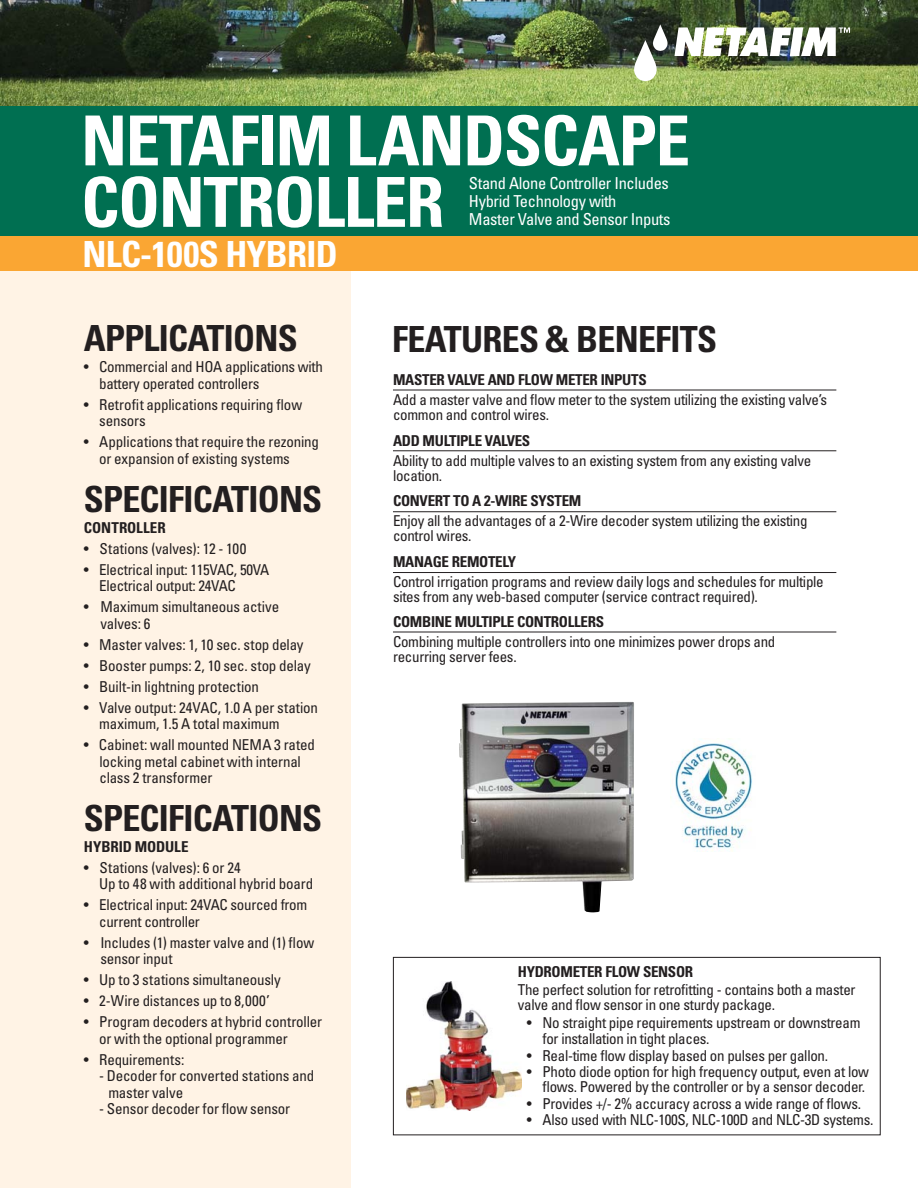
<style>
.page{position:relative;width:918px;height:1188px;background:#fff}
.page>*{position:absolute;margin:0;border:0;box-sizing:border-box;transform-origin:0 0}
.t1{font:700 condensed 69px/61.5px "Univers LT Std";letter-spacing:-.02em;color:#fff}
.t2{font:700 condensed 36px "Univers LT Std";letter-spacing:-.02em;color:#231f20}
.t3{font:700 condensed 36px "Univers LT Std";letter-spacing:-.02em;color:#fff}
.t4{font:condensed 16.5px/18px "Univers LT Std";letter-spacing:-.02em;color:#fff}
.t5{font:condensed 15px/16.5px "Univers LT Std";letter-spacing:-.02em;color:#231f20}
.t6{font:700 condensed 15px "Univers LT Std";letter-spacing:-.02em;color:#231f20}
.t7{font:700 condensed 15px "Univers LT Std";color:#231f20}
</style>
<div class="page">
<div style="left:0;top:252px;width:351px;height:936px;background:#fff3e5"></div>
<div style="left:0;top:234px;width:918px;height:37px;background:#faa633"></div>
<img style="left:0;top:0;width:918px;height:106px">
<div style="left:0;top:106px;width:918px;height:130px;background:#006f51"></div>
<img style="left:406px;top:982px;width:115px;height:128px">
<hr style="left:393px;top:390px;width:443px;height:1px;background:#231f20">
<hr style="left:393px;top:450px;width:443px;height:1px;background:#231f20">
<hr style="left:393px;top:511px;width:443px;height:1px;background:#231f20">
<hr style="left:393px;top:572px;width:443px;height:1px;background:#231f20">
<hr style="left:393px;top:632px;width:443px;height:1px;background:#231f20">
<div style="left:393px;top:957px;width:488px;height:178px;border:1px solid #231f20"></div>
<img style="left:459px;top:702px;width:175px;height:211px">
<img style="left:675px;top:738px;width:77px;height:113px">
<img style="left:675px;top:27px;width:175px;height:29px">
<svg style="left:634px;top:24px;width:34px;height:57px"></svg>
<h1 class="t1" style="left:81px;top:111px;width:611px">NETAFIM LANDSCAPE<br>CONTROLLER</h1>
<p class="t4" style="left:469px;top:175px;width:203px">Stand Alone Controller Includes<br>Hybrid Technology with<br>Master Valve and Sensor Inputs</p>
<h2 class="t3" style="left:82px;top:233px;width:257px">NLC-100S HYBRID</h2>
<h2 class="t2" style="left:84px;top:318px;width:215px">APPLICATIONS</h2>
<p class="t5" style="left:99px;top:360px;width:225px;text-indent:-15px">• Commercial and HOA applications with battery operated controllers</p>
<p class="t5" style="left:99px;top:397px;width:204px;text-indent:-15px">• Retrofit applications requiring flow sensors</p>
<p class="t5" style="left:99px;top:435px;width:221px;text-indent:-15px">• Applications that require the rezoning or expansion of existing systems</p>
<h2 class="t2" style="left:84px;top:478px;width:240px">SPECIFICATIONS</h2>
<p class="t7" style="left:84px;top:519px;width:83px">CONTROLLER</p>
<p class="t5" style="left:84px;top:541px;width:164px">• Stations (valves): 12 - 100</p>
<p class="t5" style="left:99px;top:562px;width:172px;text-indent:-15px">• Electrical input: 115VAC, 50VA<br>Electrical output: 24VAC</p>
<p class="t5" style="left:100px;top:599px;width:180px;text-indent:-17px">• Maximum simultaneous active valves: 6</p>
<p class="t5" style="left:84px;top:637px;width:221px">• Master valves: 1, 10 sec. stop delay</p>
<p class="t5" style="left:84px;top:658px;width:228px">• Booster pumps: 2, 10 sec. stop delay</p>
<p class="t5" style="left:84px;top:679px;width:177px">• Built-in lightning protection</p>
<p class="t5" style="left:99px;top:700px;width:220px;text-indent:-15px">• Valve output: 24VAC, 1.0 A per station maximum, 1.5 A total maximum</p>
<p class="t5" style="left:99px;top:737px;width:217px;text-indent:-16px">• Cabinet: wall mounted NEMA 3 rated locking metal cabinet with internal class 2 transformer</p>
<h2 class="t2" style="left:84px;top:797px;width:240px">SPECIFICATIONS</h2>
<p class="t6" style="left:84px;top:838px;width:106px">HYBRID MODULE</p>
<p class="t5" style="left:99px;top:860px;width:216px;text-indent:-15px">• Stations (valves): 6 or 24<br>Up to 48 with additional hybrid board</p>
<p class="t5" style="left:99px;top:897px;width:210px;text-indent:-15px">• Electrical input: 24VAC sourced from current controller</p>
<p class="t5" style="left:100px;top:935px;width:216px;text-indent:-17px">• Includes (1) master valve and (1) flow sensor input</p>
<p class="t5" style="left:84px;top:972px;width:199px">• Up to 3 stations simultaneously</p>
<p class="t5" style="left:84px;top:993px;width:188px">• 2-Wire distances up to 8,000’</p>
<p class="t5" style="left:99px;top:1014px;width:224px;text-indent:-15px">• Program decoders at hybrid controller or with the optional programmer</p>
<p class="t5" style="left:84px;top:1052px;width:102px">• Requirements:</p>
<p class="t5" style="left:108px;top:1068px;width:207px;text-indent:-9px">- Decoder for converted stations and master valve</p>
<p class="t5" style="left:99px;top:1101px;width:192px">- Sensor decoder for flow sensor</p>
<h2 class="t2" style="left:392px;top:318px;width:326px">FEATURES &amp; BENEFITS</h2>
<p class="t6" style="left:393px;top:371px;width:255px">MASTER VALVE AND FLOW METER INPUTS</p>
<p class="t5" style="left:393px;top:393px;width:436px;line-height:15px">Add a master valve and flow meter to the system utilizing the existing valve’s common and control wires.</p>
<p class="t6" style="left:393px;top:432px;width:139px">ADD MULTIPLE VALVES</p>
<p class="t5" style="left:393px;top:454px;width:420px;line-height:15px">Ability to add multiple valves to an existing system from any existing valve location.</p>
<p class="t6" style="left:393px;top:492px;width:190px">CONVERT TO A 2-WIRE SYSTEM</p>
<p class="t5" style="left:393px;top:514px;width:416px;line-height:15px">Enjoy all the advantages of a 2-Wire decoder system utilizing the existing control wires.</p>
<p class="t6" style="left:393px;top:553px;width:125px">MANAGE REMOTELY</p>
<p class="t5" style="left:393px;top:575px;width:432px;line-height:15px">Control irrigation programs and review daily logs and schedules for multiple sites from any web-based computer (service contract required).</p>
<p class="t6" style="left:393px;top:613px;width:213px">COMBINE MULTIPLE CONTROLLERS</p>
<p class="t5" style="left:393px;top:635px;width:384px;line-height:15px">Combining multiple controllers into one minimizes power drops and recurring server fees.</p>
<p class="t6" style="left:518px;top:963px;width:177px">HYDROMETER FLOW SENSOR</p>
<p class="t5" style="left:518px;top:983px;width:339px;line-height:15px">The perfect solution for retrofitting - contains both a master valve and flow sensor in one sturdy package.</p>
<p class="t5" style="left:543px;top:1015px;width:319px;text-indent:-16px">• No straight pipe requirements upstream or downstream for installation in tight places.</p>
<p class="t5" style="left:527px;top:1048px;width:303px">• Real-time flow display based on pulses per gallon.</p>
<p class="t5" style="left:527px;top:1065px;width:344px;line-height:15px;text-align:right">• Photo diode option for high frequency output, even at low flows. Powered by the controller or by a sensor decoder.</p>
<p class="t5" style="left:527px;top:1096px;width:336px">• Provides +/- 2% accuracy across a wide range of flows.</p>
<p class="t5" style="left:527px;top:1113px;width:348px">• Also used with NLC-100S, NLC-100D and NLC-3D systems.</p>
</div>
